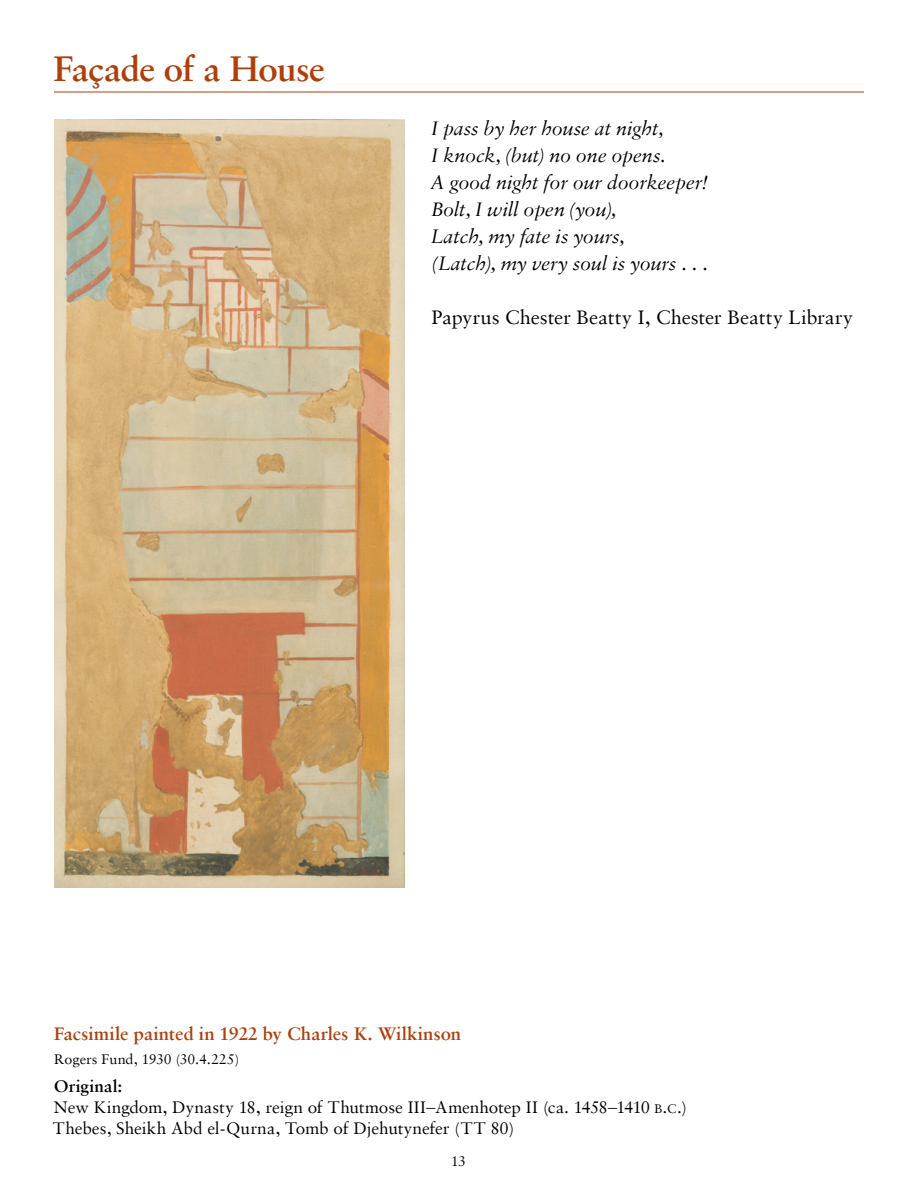
<style>
.page{position:relative;width:918px;height:1188px;background:#fff}
.page>*{position:absolute;margin:0;border:0;box-sizing:border-box;transform-origin:0 0}
.t1{font:37.5px "Sabon MT Semi Bold Os F";letter-spacing:-.03em;color:#b03e0a}
.t2{font:italic 21px/27px "Sabon";letter-spacing:-.02em;color:#000}
.t3{font:21px "Sabon";color:#000}
.t4{font:600 19.5px "Sabon";letter-spacing:-.005em;color:#b03e0a}
.t5{font:18px/21px "Sabon";letter-spacing:-.005em;color:#000}
.t6{font:15px "Sabon";letter-spacing:.005em;color:#000}
.s1{font-weight:600}
.s2{font-size:13.5px}
.s3{font-style:inherit}
</style>
<div class="page">
<hr style="left:54px;top:92px;width:810px;height:1px;background:#b03e0a">
<img style="left:54px;top:120px;width:351px;height:768px">
<h1 class="t1" style="left:53px;top:46px;width:273px">Façade of a House</h1>
<p class="t2" style="left:430px;top:114px;width:279px">I pass by her house at night,<br>I knock, (but) no one opens.<br>A good night for our doorkeeper!<br>Bolt, I will open (you),<br>Latch, my fate is yours,<br>(Latch), my very soul is yours . . .</p>
<p class="t3" style="left:431px;top:304px;width:423px">Papyrus Chester Beatty I, Chester Beatty Library</p>
<p class="t4" style="left:54px;top:1022px;width:409px">Facsimile painted in 1922 by Charles K. Wilkinson</p>
<p class="t6" style="left:54px;top:1050px;width:187px">Rogers Fund, 1930 (30.4.225)</p>
<p class="t5" style="left:53px;top:1075px;width:636px"><span class="s1">Original:<br></span>New Kingdom, Dynasty 18, reign of Thutmose III–Amenhotep II (ca. 1458–1410 <span class="s2">b</span><span class="s3">.</span><span class="s2">c</span><span class="s3">.</span>)<br>Thebes, Sheikh Abd el-Qurna, Tomb of Djehutynefer (TT 80)</p>
<p class="t6" style="left:451px;top:1152px;width:16px">13</p>
</div>
